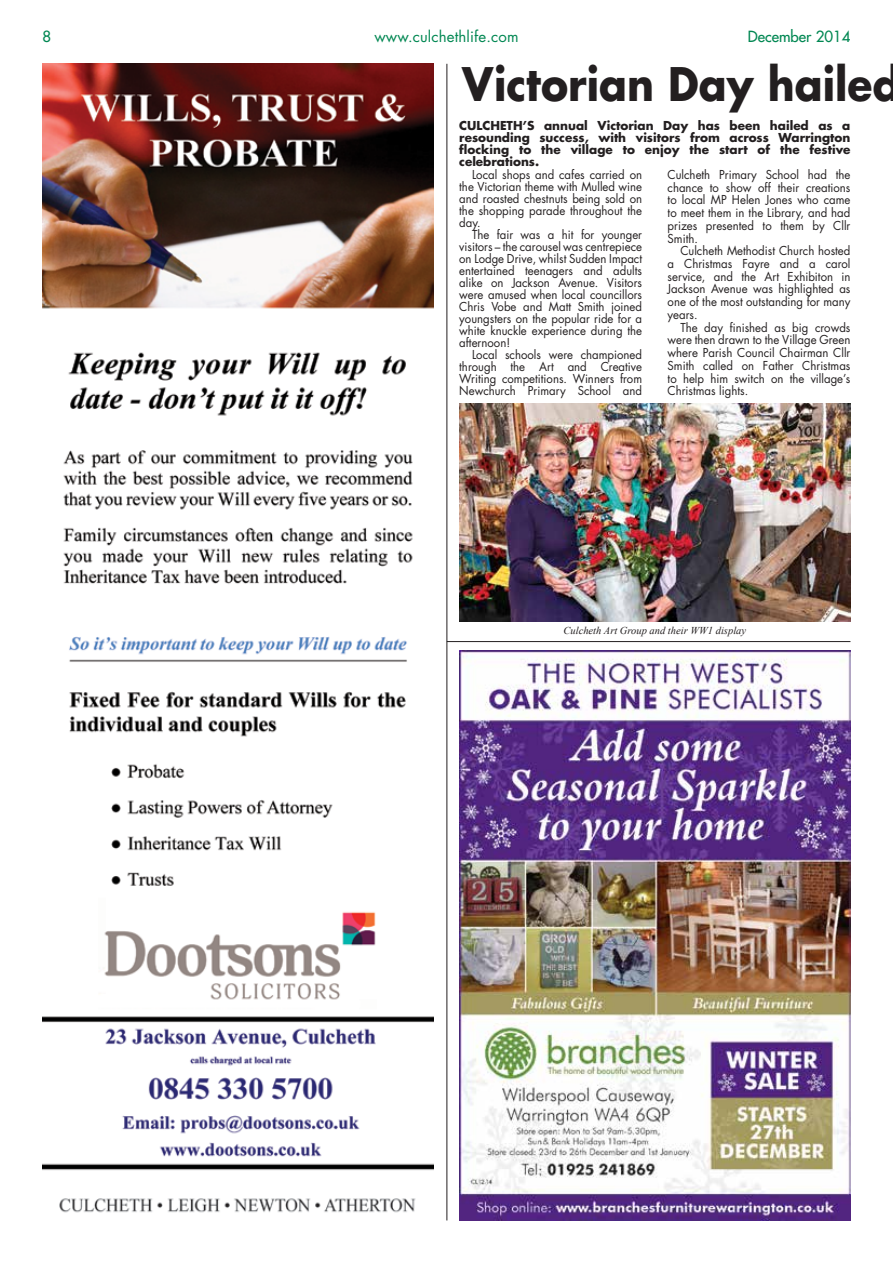
<style>
.page{position:relative;width:893px;height:1263px;background:#fff}
.page>*{position:absolute;margin:0;border:0;box-sizing:border-box;transform-origin:0 0}
.t1{font:700 45px "Futura Std";color:#231f20;scale:.91 1}
.t2{font:15px "Futura Std";letter-spacing:.01em;color:#008752}
.t3{font:500 15px "Futura Std";color:#008752}
.t4{font:12px/12px "Futura Std";color:#231f20;text-align:justify;scale:.95 1}
.t5{font:700 12px/12px "Futura Std";color:#231f20;text-align:justify}
.t6{font:italic 10.5px "Times New Roman";color:#231f20}
</style>
<div class="page">
<hr style="left:447px;top:641px;width:403px;height:1px;background:#231f20">
<hr style="left:447px;top:64px;width:1px;height:1156px;background:#231f20">
<img style="left:43px;top:64px;width:391px;height:1149px">
<img style="left:459px;top:651px;width:391px;height:569px">
<img style="left:459px;top:403px;width:391px;height:219px">
<p class="t3" style="left:43px;top:27px;width:10px">8</p>
<p class="t2" style="left:374px;top:27px;width:146px">www.culchethlife.com</p>
<p class="t3" style="left:748px;top:27px;width:104px">December 2014</p>
<h1 class="t1" style="left:462px;top:54px;width:483px">Victorian Day hailed</h1>
<p class="t5" style="left:459px;top:119px;width:393px">CULCHETH’S annual Victorian Day has been hailed as a resounding success, with visitors from across Warrington flocking to the village to enjoy the start of the festive celebrations.</p>
<p class="t4" style="left:459px;top:169px;width:194px;text-indent:13px">Local shops and cafes carried on the Victorian theme with Mulled wine and roasted chestnuts being sold on the shopping parade throughout the day.</p>
<p class="t4" style="left:459px;top:229px;width:194px;text-indent:13px">The fair was a hit for younger visitors – the carousel was centrepiece on Lodge Drive, whilst Sudden Impact entertained teenagers and adults alike on Jackson Avenue. Visitors were amused when local councillors Chris Vobe and Matt Smith joined youngsters on the popular ride for a white knuckle experience during the afternoon!</p>
<p class="t4" style="left:459px;top:349px;width:194px;text-indent:13px">Local schools were championed through the Art and Creative Writing competitions. Winners from Newchurch Primary School and</p>
<p class="t4" style="left:668px;top:168px;width:194px;line-height:12.8px">Culcheth Primary School had the chance to show off their creations to local MP Helen Jones who came to meet them in the Library, and had prizes presented to them by Cllr Smith.</p>
<p class="t4" style="left:668px;top:245px;width:194px;line-height:12.8px;text-indent:13px">Culcheth Methodist Church hosted a Christmas Fayre and a carol service, and the Art Exhibiton in Jackson Avenue was highlighted as one of the most outstanding for many years.</p>
<p class="t4" style="left:668px;top:321px;width:194px;line-height:12.8px;text-indent:13px">The day finished as big crowds were then drawn to the Village Green where Parish Council Chairman Cllr Smith called on Father Christmas to help him switch on the village’s Christmas lights.</p>
<p class="t6" style="left:564px;top:623px;width:184px">Culcheth Art Group and their WW1 display</p>
</div>
